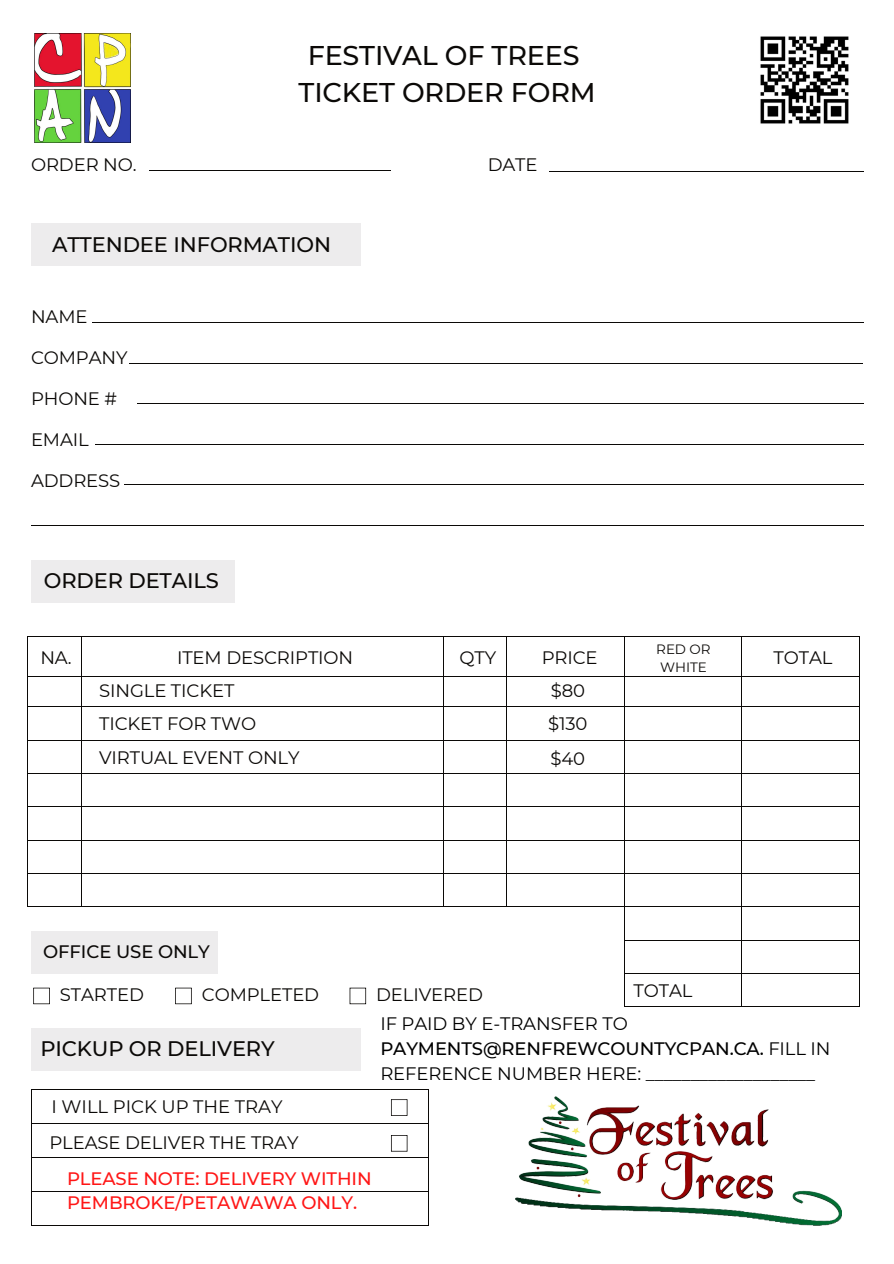
<style>
.page{position:relative;width:894px;height:1264px;background:#fff}
.page>*{position:absolute;margin:0;border:0;box-sizing:border-box;transform-origin:0 0}
.t1{font:500 27px/37.2px "Montserrat";letter-spacing:-.005em;color:#0b0907;text-align:center}
.t2{font:500 21px "Montserrat";letter-spacing:-.005em;color:#0b0907}
.t3{font:18px "Montserrat";letter-spacing:-.005em;color:#0b0907}
.t4{font:18px/24.8px "Montserrat";letter-spacing:-.005em;color:#000}
.t5{font:500 18px/24.8px "Montserrat";letter-spacing:-.005em;color:#ff1616}
.t6{font:500 18px "Montserrat";letter-spacing:-.005em;color:#0b0907}
.t7{font:13.5px/18px "Montserrat";letter-spacing:-.005em;color:#0b0907}
.s1{font-weight:500}
</style>
<div class="page">
<svg style="left:33px;top:987px;width:17px;height:17px"></svg>
<div style="left:31px;top:560px;width:203px;height:42px;background:#edeced"></div>
<div style="left:31px;top:930px;width:186px;height:43px;background:#edeced"></div>
<svg style="left:175px;top:987px;width:17px;height:17px"></svg>
<div style="left:31px;top:223px;width:329px;height:43px;background:#edeced"></div>
<hr style="left:149px;top:170px;width:241px;height:1px;background:#0b0907">
<svg style="left:349px;top:987px;width:17px;height:17px"></svg>
<hr style="left:31px;top:1089px;width:397px;height:1px;background:#0b0907">
<hr style="left:31px;top:1224px;width:397px;height:1px;background:#0b0907">
<hr style="left:428px;top:1089px;width:1px;height:136px;background:#0b0907">
<hr style="left:31px;top:1089px;width:1px;height:136px;background:#0b0907">
<hr style="left:31px;top:1123px;width:397px;height:1px;background:#0b0907">
<hr style="left:31px;top:1157px;width:397px;height:1px;background:#0b0907">
<hr style="left:31px;top:1191px;width:397px;height:1px;background:#0b0907">
<hr style="left:31px;top:525px;width:832px;height:1px;background:#0b0907">
<hr style="left:92px;top:322px;width:771px;height:1px;background:#0b0907">
<hr style="left:95px;top:444px;width:768px;height:1px;background:#0b0907">
<hr style="left:124px;top:484px;width:739px;height:1px;background:#0b0907">
<hr style="left:129px;top:363px;width:734px;height:1px;background:#0b0907">
<hr style="left:137px;top:403px;width:726px;height:1px;background:#0b0907">
<hr style="left:549px;top:171px;width:314px;height:1px;background:#0b0907">
<hr style="left:858px;top:636px;width:1px;height:370px;background:#0b0907">
<hr style="left:28px;top:636px;width:831px;height:1px;background:#0b0907">
<hr style="left:28px;top:676px;width:831px;height:1px;background:#0b0907">
<hr style="left:28px;top:706px;width:831px;height:1px;background:#0b0907">
<hr style="left:28px;top:739px;width:831px;height:1px;background:#0b0907">
<hr style="left:28px;top:773px;width:831px;height:1px;background:#0b0907">
<hr style="left:28px;top:806px;width:831px;height:1px;background:#0b0907">
<hr style="left:28px;top:839px;width:831px;height:1px;background:#0b0907">
<hr style="left:28px;top:873px;width:831px;height:1px;background:#0b0907">
<hr style="left:28px;top:906px;width:831px;height:1px;background:#0b0907">
<hr style="left:624px;top:939px;width:235px;height:1px;background:#0b0907">
<hr style="left:624px;top:973px;width:235px;height:1px;background:#0b0907">
<hr style="left:624px;top:1006px;width:235px;height:1px;background:#0b0907">
<hr style="left:81px;top:636px;width:1px;height:270px;background:#0b0907">
<hr style="left:27px;top:636px;width:1px;height:270px;background:#0b0907">
<hr style="left:443px;top:636px;width:1px;height:270px;background:#0b0907">
<hr style="left:506px;top:636px;width:1px;height:270px;background:#0b0907">
<hr style="left:623px;top:636px;width:1px;height:370px;background:#0b0907">
<hr style="left:741px;top:636px;width:1px;height:370px;background:#0b0907">
<div style="left:31px;top:1028px;width:329px;height:42px;background:#edeced"></div>
<svg style="left:391px;top:1099px;width:16px;height:16px"></svg>
<svg style="left:391px;top:1135px;width:16px;height:16px"></svg>
<img style="left:515px;top:1096px;width:326px;height:129px">
<img style="left:35px;top:33px;width:95px;height:109px">
<img style="left:760px;top:36px;width:89px;height:88px">
<p class="t3" style="left:31px;top:153px;width:107px">ORDER NO.</p>
<h1 class="t1" style="left:298px;top:36px;width:298px">FESTIVAL OF TREES<br>TICKET ORDER FORM</h1>
<p class="t3" style="left:487px;top:153px;width:51px">DATE</p>
<p class="t2" style="left:52px;top:231px;width:280px">ATTENDEE INFORMATION</p>
<p class="t3" style="left:31px;top:306px;width:58px">NAME</p>
<p class="t3" style="left:31px;top:347px;width:98px">COMPANY</p>
<p class="t3" style="left:31px;top:388px;width:88px">PHONE #</p>
<p class="t3" style="left:31px;top:429px;width:59px">EMAIL</p>
<p class="t3" style="left:31px;top:470px;width:91px">ADDRESS</p>
<p class="t2" style="left:44px;top:567px;width:176px">ORDER DETAILS</p>
<p class="t3" style="left:40px;top:646px;width:33px">NA.</p>
<p class="t3" style="left:177px;top:646px;width:178px">ITEM DESCRIPTION</p>
<p class="t3" style="left:459px;top:646px;width:38px">QTY</p>
<p class="t3" style="left:541px;top:646px;width:57px">PRICE</p>
<p class="t7" style="left:656px;top:640px;width:56px">RED OR<br>WHITE</p>
<p class="t3" style="left:773px;top:646px;width:60px">TOTAL</p>
<p class="t3" style="left:99px;top:679px;width:137px">SINGLE TICKET</p>
<p class="t3" style="left:550px;top:679px;width:36px">$80</p>
<p class="t3" style="left:99px;top:712px;width:158px">TICKET FOR TWO</p>
<p class="t3" style="left:548px;top:712px;width:41px">$130</p>
<p class="t3" style="left:99px;top:746px;width:202px">VIRTUAL EVENT ONLY</p>
<p class="t3" style="left:550px;top:747px;width:36px">$40</p>
<p class="t6" style="left:43px;top:941px;width:168px">OFFICE USE ONLY</p>
<p class="t3" style="left:60px;top:983px;width:85px">STARTED</p>
<p class="t3" style="left:202px;top:983px;width:119px">COMPLETED</p>
<p class="t2" style="left:40px;top:1035px;width:236px">PICKUP OR DELIVERY</p>
<p class="t3" style="left:52px;top:1095px;width:232px">I WILL PICK UP THE TRAY</p>
<p class="t3" style="left:376px;top:983px;width:108px">DELIVERED</p>
<p class="t3" style="left:633px;top:979px;width:60px">TOTAL</p>
<p class="t4" style="left:380px;top:1011px;width:451px">IF PAID BY E-TRANSFER TO<br><span class="s1">PAYMENTS@RENFREWCOUNTYCPAN.CA.</span> FILL IN<br>REFERENCE NUMBER HERE: ___________________</p>
<p class="t3" style="left:49px;top:1131px;width:250px">PLEASE DELIVER THE TRAY</p>
<p class="t5" style="left:67px;top:1165px;width:306px">PLEASE NOTE: DELIVERY WITHIN<br>PEMBROKE/PETAWAWA ONLY.</p>
</div>
